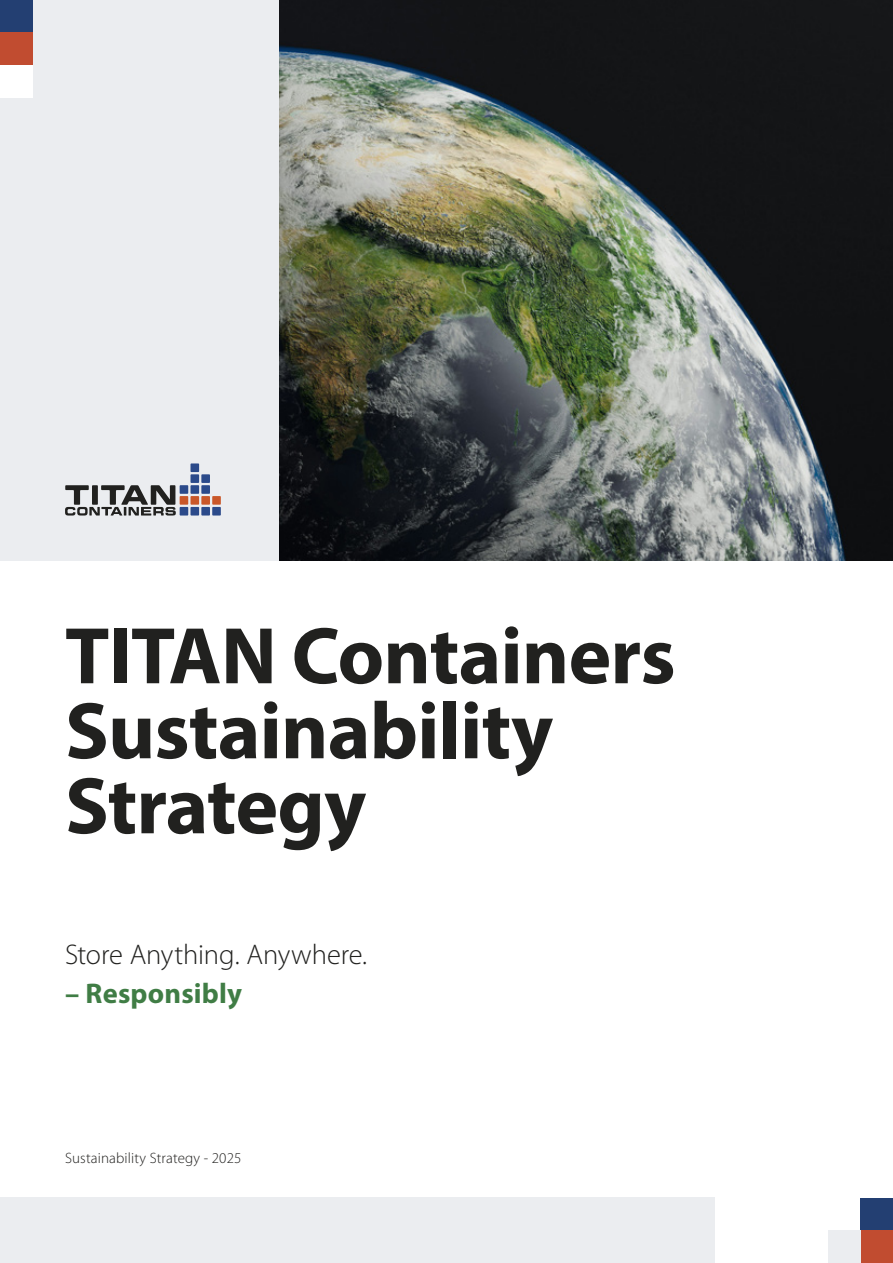
<style>
.page{position:relative;width:893px;height:1263px;background:#fff}
.page>*{position:absolute;margin:0;border:0;box-sizing:border-box;transform-origin:0 0}
.t1{font:700 81px/75px "Myriad Pro";letter-spacing:-.01em;color:#21211f}
.t2{font:300 28.5px "Myriad Pro";letter-spacing:-.005em;color:#21211f}
.t3{font:700 28.5px "Myriad Pro";letter-spacing:.005em;color:#407d45}
.t4{font:300 15px "Myriad Pro";letter-spacing:.01em;color:#21201e}
</style>
<div class="page">
<div style="left:0;top:0;width:279px;height:561px;background:#ebedf0"></div>
<img style="left:279px;top:0;width:614px;height:561px">
<div style="left:0;top:0;width:33px;height:33px;background:#233f72"></div>
<div style="left:0;top:33px;width:33px;height:32px;background:#c14c30"></div>
<div style="left:0;top:65px;width:33px;height:33px;background:#fff"></div>
<div style="left:860px;top:1198px;width:33px;height:32px;background:#233f72"></div>
<div style="left:860px;top:1230px;width:33px;height:33px;background:#c14c30"></div>
<div style="left:828px;top:1230px;width:32px;height:33px;background:#ebedf0"></div>
<svg style="left:65px;top:485px;width:111px;height:30px"></svg>
<div style="left:190px;top:485px;width:9px;height:9px;background:#2b4a8a"></div>
<div style="left:190px;top:496px;width:9px;height:9px;background:#c95729"></div>
<div style="left:180px;top:496px;width:8px;height:9px;background:#c95729"></div>
<div style="left:190px;top:507px;width:9px;height:8px;background:#2b4a8a"></div>
<div style="left:180px;top:507px;width:8px;height:8px;background:#2b4a8a"></div>
<div style="left:201px;top:485px;width:9px;height:9px;background:#2b4a8a"></div>
<div style="left:201px;top:496px;width:9px;height:9px;background:#c95729"></div>
<div style="left:201px;top:507px;width:9px;height:8px;background:#2b4a8a"></div>
<div style="left:190px;top:474px;width:9px;height:9px;background:#2b4a8a"></div>
<div style="left:201px;top:474px;width:9px;height:9px;background:#2b4a8a"></div>
<div style="left:212px;top:496px;width:9px;height:9px;background:#c95729"></div>
<div style="left:212px;top:507px;width:9px;height:8px;background:#2b4a8a"></div>
<div style="left:190px;top:463px;width:9px;height:9px;background:#2b4a8a"></div>
<div style="left:180px;top:485px;width:8px;height:9px;background:#2b4a8a"></div>
<div style="left:0;top:1198px;width:714px;height:65px;background:#ebedf0"></div>
<p class="t1" style="left:65px;top:616px;width:612px">TITAN Containers<br>Sustainability<br>Strategy</p>
<p class="t2" style="left:65px;top:937px;width:304px">Store Anything. Anywhere.</p>
<p class="t3" style="left:65px;top:975px;width:179px">– Responsibly</p>
<p class="t4" style="left:65px;top:1148px;width:178px">Sustainability Strategy - 2025</p>
</div>
